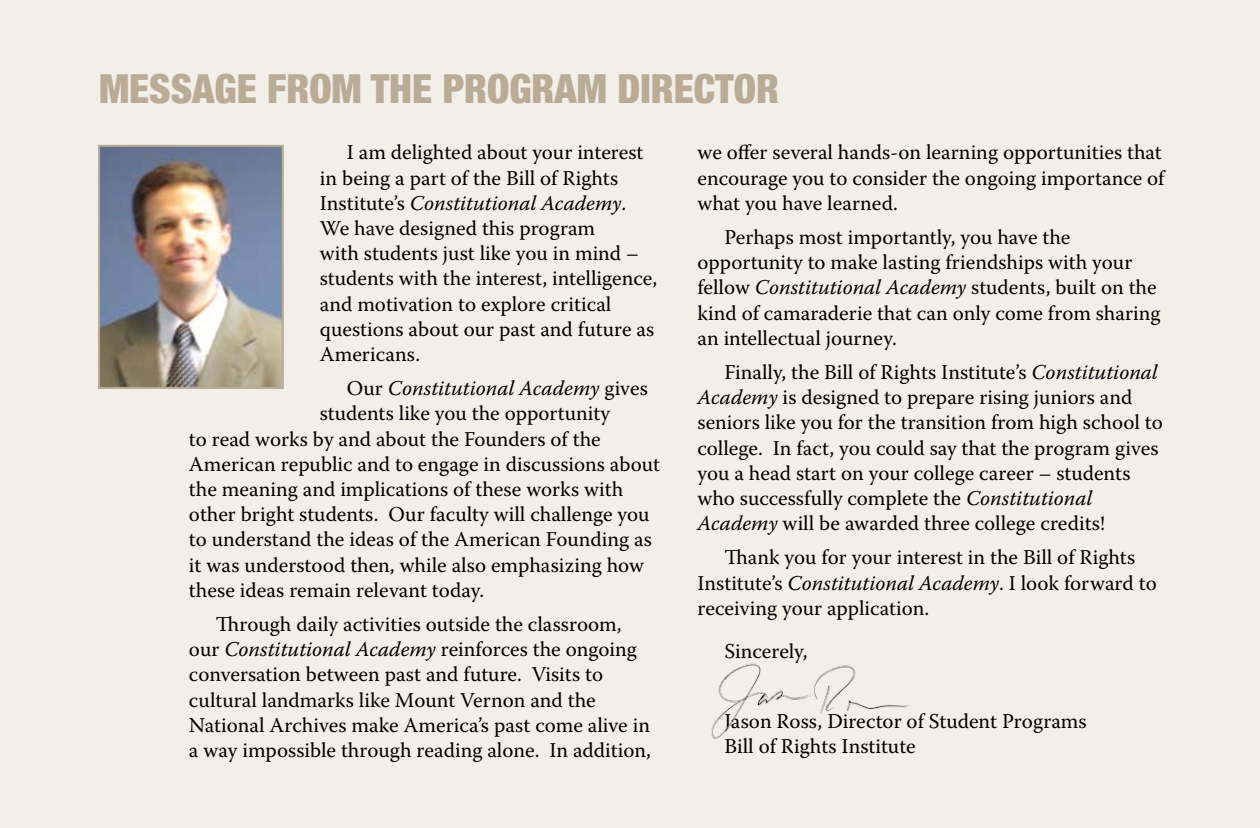
<style>
.page{position:relative;width:1260px;height:828px;background:#f2eee8}
.page>*{position:absolute;margin:0;border:0;box-sizing:border-box;transform-origin:0 0}
.t1{font:900 condensed 40px "Helvetica Neue";color:#b9ab96}
.t2{font:21px/25.2px "Warnock Pro";color:#000}
.t3{font:italic 21px "Warnock Pro";color:#000}
.s1{font-style:italic}
.s2{font-style:normal}
</style>
<div class="page">
<img style="left:101px;top:148px;width:180px;height:238px">
<div style="left:98px;top:145px;width:186px;height:244px;border:2px solid #b9ab96"></div>
<img style="left:711px;top:663px;width:198px;height:76px">
<h1 class="t1" style="left:99px;top:64px;width:681px">MESSAGE FROM THE PROGRAM DIRECTOR</h1>
<p class="t2" style="left:320px;top:140px;width:339px;text-indent:27px">I am delighted about your interest in being a part of the Bill of Rights Institute’s <span class="s1">Constitutional Academy</span>.<br>We have designed this program<br>with students just like you in mind – students with the interest, intelligence, and motivation to explore critical questions about our past and future as Americans.</p>
<p class="t3" style="left:347px;top:376px;width:303px"><span class="s2">Our</span> Constitutional Academy <span class="s2">gives</span></p>
<p class="t2" style="left:320px;top:401px;width:292px">students like you the opportunity</p>
<p class="t2" style="left:189px;top:426px;width:413px">to read works by and about the Founders of the</p>
<p class="t2" style="left:189px;top:451px;width:473px">American republic and to engage in discussions about</p>
<p class="t2" style="left:189px;top:476px;width:436px">the meaning and implications of these works with</p>
<p class="t2" style="left:189px;top:501px;width:462px">other bright students. Our faculty will challenge you</p>
<p class="t2" style="left:189px;top:527px;width:465px">to understand the ideas of the American Founding as</p>
<p class="t2" style="left:189px;top:552px;width:457px">it was understood then, while also emphasizing how</p>
<p class="t2" style="left:189px;top:577px;width:297px">these ideas remain relevant today.</p>
<p class="t2" style="left:189px;top:611px;width:464px;text-indent:27px">Through daily activities outside the classroom, our <span class="s1">Constitutional Academy</span> reinforces the ongoing conversation between past and future. Visits to cultural landmarks like Mount Vernon and the National Archives make America’s past come alive in a way impossible through reading alone. In addition,</p>
<p class="t2" style="left:697px;top:140px;width:469px">we offer several hands-on learning opportunities that encourage you to consider the ongoing importance of what you have learned.</p>
<p class="t2" style="left:697px;top:224px;width:465px;text-indent:27px">Perhaps most importantly, you have the opportunity to make lasting friendships with your fellow <span class="s1">Constitutional Academy</span> students, built on the kind of camaraderie that can only come from sharing an intellectual journey.</p>
<p class="t2" style="left:697px;top:359px;width:467px;text-indent:27px">Finally, the Bill of Rights Institute’s <span class="s1">Constitutional Academy</span> is designed to prepare rising juniors and seniors like you for the transition from high school to college. In fact, you could say that the program gives you a head start on your college career – students who successfully complete the <span class="s1">Constitutional Academy</span> will be awarded three college credits!</p>
<p class="t2" style="left:697px;top:545px;width:461px;text-indent:27px">Thank you for your interest in the Bill of Rights<br>Institute’s <span class="s1">Constitutional Academy</span>. I look forward to receiving your application.</p>
<p class="t2" style="left:724px;top:638px;width:85px">Sincerely,</p>
<p class="t2" style="left:724px;top:708px;width:364px">Jason Ross, Director of Student Programs<br>Bill of Rights Institute</p>
</div>
